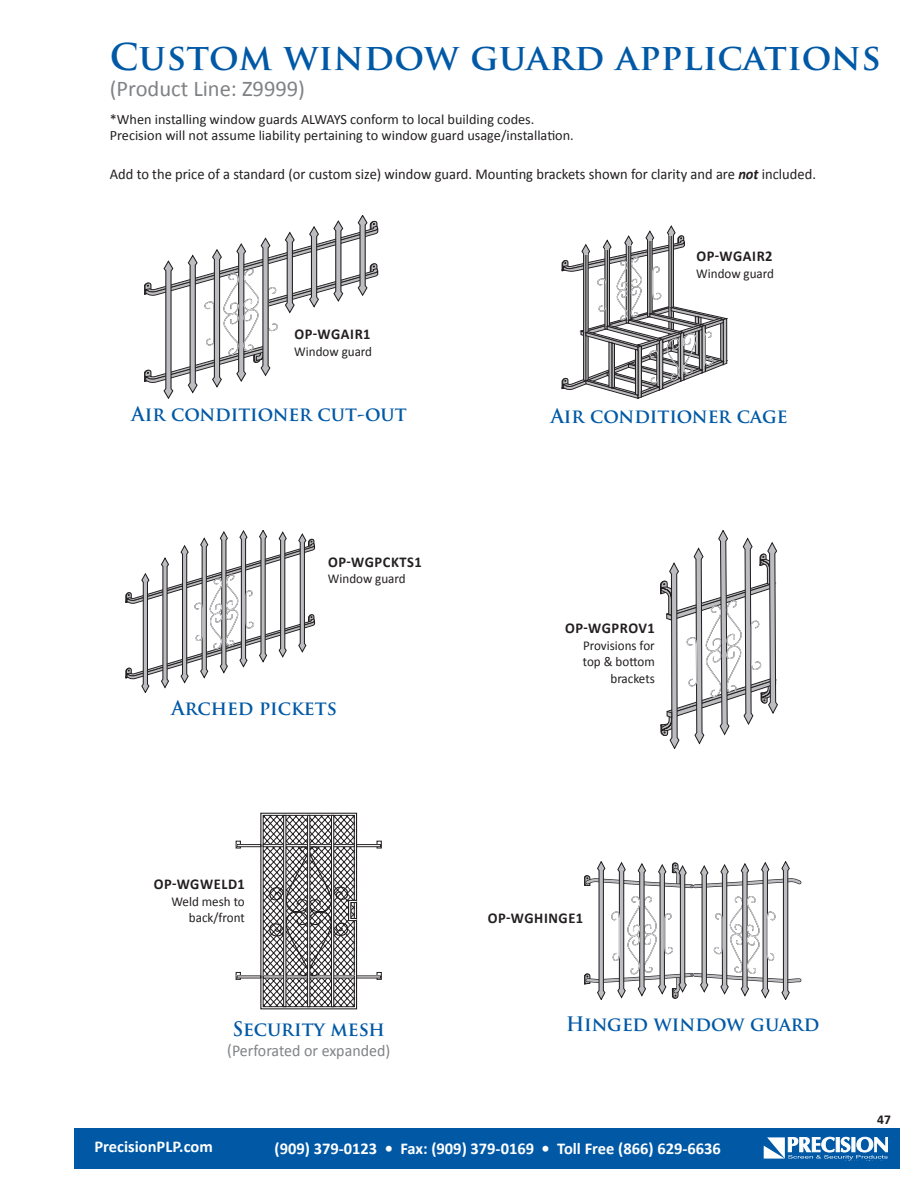
<style>
.page{position:relative;width:918px;height:1188px;background:#fff}
.page>*{position:absolute;margin:0;border:0;box-sizing:border-box;transform-origin:0 0}
.t1{font:700 36px "Trajan Pro";letter-spacing:.01em;color:#0159a6}
.t2{font:22.5px "Calibri";color:#808285}
.t3{font:700 19.5px "Trajan Pro";color:#0159a6}
.t4{font:700 16.5px "Calibri";color:#fff}
.t5{font:16.5px "Calibri";color:#808285}
.t6{font:15px "Calibri";color:#231f20}
.t7{font:700 15px "Calibri";letter-spacing:.04em;color:#231f20}
.t8{font:14.25px/15.8px "Calibri";color:#231f20}
.t9{font:13.5px/16.5px "Calibri";color:#231f20;text-align:right}
.t10{font:700 13.5px "Calibri";color:#231f20}
.s1{font-weight:700;font-style:italic}
</style>
<div class="page">
<div style="left:74px;top:1128px;width:826px;height:40px;background:#0159a6"></div>
<svg style="left:764px;top:1136px;width:124px;height:24px"></svg>
<svg style="left:562px;top:226px;width:165px;height:173px"></svg>
<svg style="left:144px;top:215px;width:234px;height:184px"></svg>
<svg style="left:126px;top:530px;width:189px;height:163px"></svg>
<svg style="left:660px;top:530px;width:118px;height:219px"></svg>
<svg style="left:236px;top:841px;width:5px;height:7px"></svg>
<div style="left:237px;top:844px;width:24px;height:3px;border:1px solid #231f20"></div>
<div style="left:236px;top:972px;width:5px;height:8px;border:1px solid #231f20"></div>
<svg style="left:377px;top:841px;width:5px;height:7px"></svg>
<div style="left:356px;top:844px;width:25px;height:3px;border:1px solid #231f20"></div>
<div style="left:377px;top:972px;width:5px;height:8px;border:1px solid #231f20"></div>
<div style="left:260px;top:813px;width:97px;height:196px;border:1px solid #231f20"></div>
<svg style="left:265px;top:817px;width:88px;height:188px"></svg>
<div style="left:263px;top:815px;width:92px;height:192px;border:1px solid #231f20"></div>
<div style="left:348px;top:900px;width:10px;height:21px;border:3px solid #231f20"></div>
<div style="left:349px;top:901px;width:8px;height:19px;border:1px solid #fff"></div>
<div style="left:263px;top:844px;width:92px;height:3px;border:1px solid #231f20"></div>
<svg style="left:267px;top:846px;width:83px;height:131px"></svg>
<div style="left:283px;top:815px;width:3px;height:192px;background:#fff;border:1px solid #231f20"></div>
<div style="left:307px;top:815px;width:3px;height:192px;background:#fff;border:1px solid #231f20"></div>
<div style="left:331px;top:815px;width:3px;height:192px;background:#fff;border:1px solid #231f20"></div>
<svg style="left:584px;top:861px;width:217px;height:139px"></svg>
<h1 class="t1" style="left:110px;top:35px;width:773px">Custom window guard applications</h1>
<h2 class="t2" style="left:110px;top:74px;width:197px">(Product Line: Z9999)</h2>
<p class="t8" style="left:110px;top:112px;width:466px">*When installing window guards ALWAYS conform to local building codes.<br>Precision will not assume liability pertaining to window guard usage/installation.</p>
<p class="t6" style="left:110px;top:164px;width:708px">Add to the price of a standard (or custom size) window guard. Mounting brackets shown for clarity and are <span class="s1">not</span> included.</p>
<p class="t7" style="left:295px;top:325px;width:77px">OP-WGAIR1</p>
<p class="t9" style="left:294px;top:343px;width:79px">Window guard</p>
<h3 class="t3" style="left:132px;top:402px;width:277px">Air conditioner cut-out</h3>
<p class="t7" style="left:328px;top:552px;width:95px">OP-WGPCKTS1</p>
<p class="t9" style="left:328px;top:570px;width:79px">Window guard</p>
<h3 class="t3" style="left:172px;top:696px;width:167px">Arched pickets</h3>
<p class="t7" style="left:697px;top:247px;width:77px">OP-WGAIR2</p>
<p class="t9" style="left:696px;top:265px;width:79px">Window guard</p>
<h3 class="t3" style="left:551px;top:404px;width:238px">Air conditioner cage</h3>
<p class="t7" style="left:565px;top:619px;width:91px">OP-WGPROV1</p>
<p class="t9" style="left:583px;top:637px;width:73px">Provisions for top &amp; bottom brackets</p>
<p class="t7" style="left:154px;top:875px;width:93px">OP-WGWELD1</p>
<p class="t9" style="left:171px;top:893px;width:75px">Weld mesh to back/front</p>
<h3 class="t3" style="left:233px;top:1017px;width:154px">Security mesh</h3>
<p class="t5" style="left:227px;top:1040px;width:165px">(Perforated or expanded)</p>
<p class="t7" style="left:488px;top:908px;width:97px">OP-WGHINGE1</p>
<h3 class="t3" style="left:566px;top:1012px;width:255px">Hinged window guard</h3>
<p class="t4" style="left:94px;top:1136px;width:120px">PrecisionPLP.com</p>
<p class="t4" style="left:275px;top:1138px;width:448px">(909) 379-0123 • Fax: (909) 379-0169 • Toll Free (866) 629-6636</p>
<p class="t10" style="left:877px;top:1111px;width:15px">47</p>
</div>
